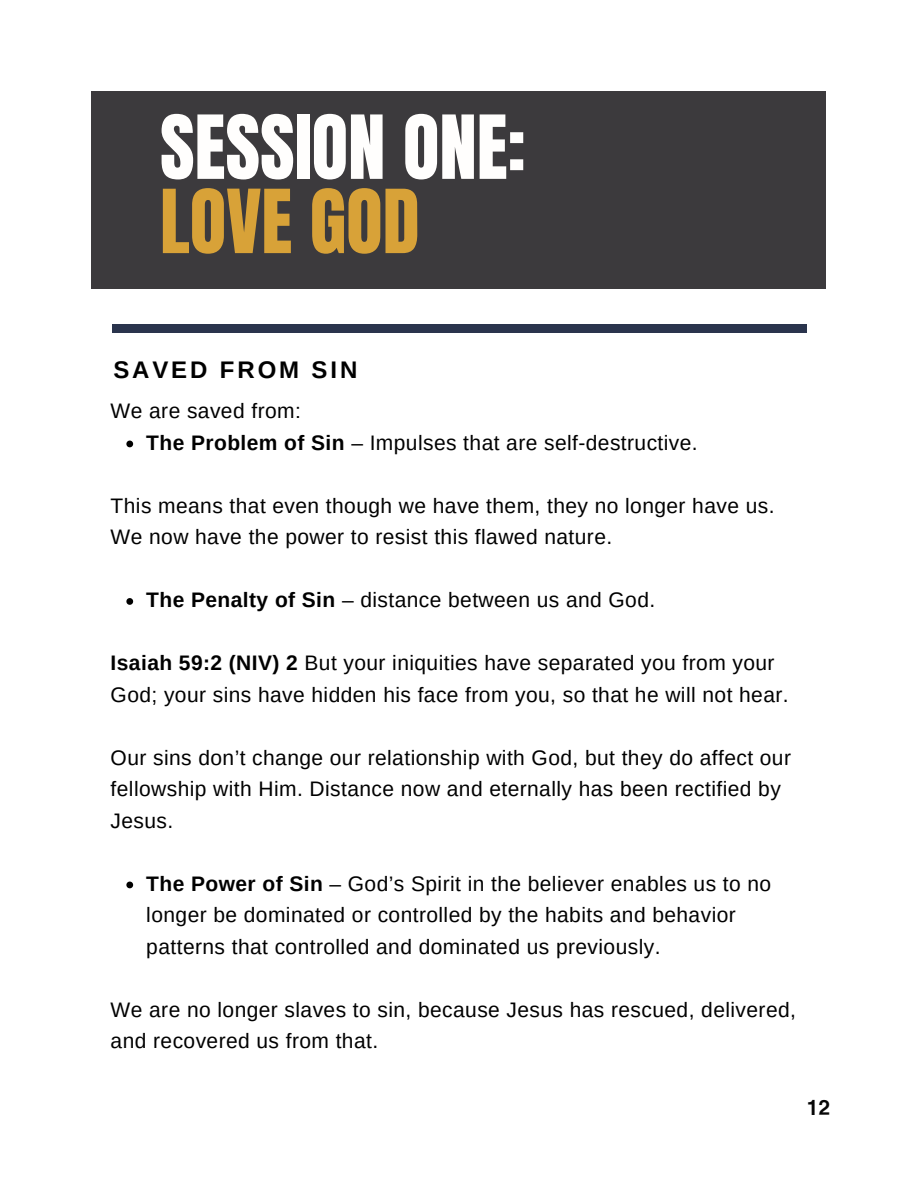
<style>
.page{position:relative;width:918px;height:1188px;background:#fff}
.page>*{position:absolute;margin:0;border:0;box-sizing:border-box;transform-origin:0 0}
.t1{font:75px "Anton";color:#fffefd}
.t2{font:75px "Anton";color:#d8a238}
.t3{font:700 24px "Arimo";letter-spacing:.12em;color:#000}
.t4{font:21px/31.5px "Arimo";letter-spacing:.02em;color:#000}
.t5{font:21px "XP Vosta";color:#060606}
.s1{font-weight:700}
</style>
<div class="page">
<div style="left:112px;top:325px;width:694px;height:8px;background:#2a344d"></div>
<svg style="left:126px;top:441px;width:7px;height:6px"></svg>
<svg style="left:126px;top:598px;width:7px;height:7px"></svg>
<svg style="left:126px;top:882px;width:7px;height:6px"></svg>
<div style="left:92px;top:92px;width:734px;height:197px;background:#3c3a3d"></div>
<p class="t1" style="left:160px;top:94px;width:367px">SESSION ONE:</p>
<p class="t2" style="left:160px;top:168px;width:261px">LOVE GOD</p>
<p class="t3" style="left:113px;top:356px;width:246px">SAVED FROM SIN</p>
<p class="t4" style="left:111px;top:395px;width:192px">We are saved from:</p>
<p class="t4" style="left:146px;top:427px;width:553px"><span class="s1">The Problem of Sin</span> – Impulses that are self-destructive.</p>
<p class="t4" style="left:111px;top:490px;width:665px">This means that even though we have them, they no longer have us.<br>We now have the power to resist this flawed nature.</p>
<p class="t4" style="left:146px;top:584px;width:510px"><span class="s1">The Penalty of Sin</span> – distance between us and God.</p>
<p class="t4" style="left:111px;top:647px;width:680px"><span class="s1">Isaiah 59:2 (NIV) 2</span> But your iniquities have separated you from your<br>God; your sins have hidden his face from you, so that he will not hear.</p>
<p class="t4" style="left:111px;top:742px;width:682px">Our sins don’t change our relationship with God, but they do affect our fellowship with Him. Distance now and eternally has been rectified by<br>Jesus.</p>
<p class="t4" style="left:146px;top:868px;width:626px"><span class="s1">The Power of Sin</span> – God’s Spirit in the believer enables us to no longer be dominated or controlled by the habits and behavior patterns that controlled and dominated us previously.</p>
<p class="t4" style="left:111px;top:994px;width:687px">We are no longer slaves to sin, because Jesus has rescued, delivered, and recovered us from that.</p>
<p class="t5" style="left:807px;top:1093px;width:25px">12</p>
</div>
